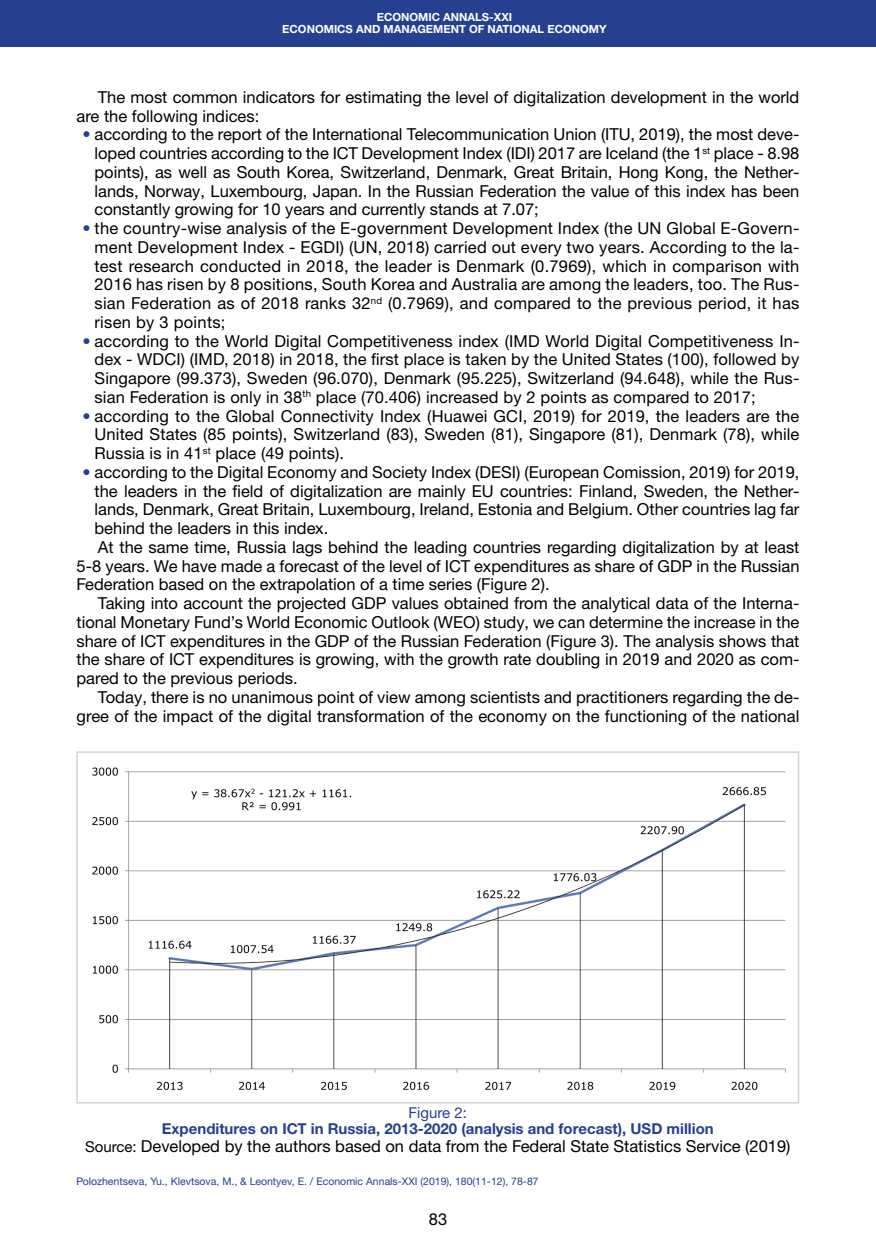
<style>
.page{position:relative;width:876px;height:1246px;background:#fff}
.page>*{position:absolute;margin:0;border:0;box-sizing:border-box;transform-origin:0 0}
.Абзац_2019{font:16.5px/18.8px "Helvetica Neue LTW1 G";color:#000;text-align:justify}
.Таблицы__рисунки__по{font:16.5px "Helvetica Neue LTW1 G";color:#000}
.Таблицы___рисунки_ша{font:700 15px "Helvetica Neue LTW1 G";color:#25408f}
.Таблицы___рисунки_ша-2{font:15px "Helvetica Neue LTW1 G";color:#25408f}
.Посада_2016{font:700 11.25px "Helvetica Neue LTW1 G";color:#fff}
.Нижний_колонтитул_20{font:10.5px "Helvetica Neue LTW1 G";color:#25408f}
.s1{color:#25408f}
.s2{font-size:15px}
</style>
<div class="page">
<div style="left:0;top:0;width:876px;height:47px;background:#25408f"></div>
<img style="left:92px;top:767px;width:694px;height:324px">
<div style="left:76px;top:751px;width:723px;height:352px;border:2px solid #d1d3d4"></div>
<p class="Посада_2016" style="left:377px;top:10px;width:137px">ECONOMIC ANNALS-XXI</p>
<p class="Посада_2016" style="left:282px;top:22px;width:326px">ECONOMICS AND MANAGEMENT OF NATIONAL ECONOMY</p>
<p class="Абзац_2019" style="left:77px;top:87px;width:724px;text-indent:21px">The most common indicators for estimating the level of digitalization development in the world are the following indices:</p>
<p class="Абзац_2019" style="left:95px;top:125px;width:706px;text-indent:-12px"><span class="s1">•</span> according to the report of the International Telecommunication Union (ITU, 2019), the most deve&shy;loped countries according to the ICT Development Index (IDI) 2017 are Iceland (the 1<sup>st</sup> place - 8.98 points), as well as South Korea, Switzerland, Denmark, Great Britain, Hong Kong, the Nether&shy;lands, Norway, Luxembourg, Japan. In the Russian Federation the value of this index has been constantly growing for 10 years and currently stands at 7.07;</p>
<p class="Абзац_2019" style="left:95px;top:219px;width:706px;text-indent:-12px"><span class="s1">•</span> the country-wise analysis of the E-government Development Index (the UN Global E-Govern&shy;ment Development Index - EGDI) (UN, 2018) carried out every two years. According to the la&shy;test research conducted in 2018, the leader is Denmark (0.7969), which in comparison with 2016 has risen by 8 positions, South Korea and Australia are among the leaders, too. The Rus&shy;sian Federation as of 2018 ranks 32<sup>nd</sup> (0.7969), and compared to the previous period, it has risen by 3 points;</p>
<p class="Абзац_2019" style="left:95px;top:331px;width:706px;text-indent:-12px"><span class="s1">•</span> according to the World Digital Competitiveness index (IMD World Digital Competitiveness In&shy;dex - WDCI) (IMD, 2018) in 2018, the first place is taken by the United States (100), followed by Singapore (99.373), Sweden (96.070), Denmark (95.225), Switzerland (94.648), while the Rus&shy;sian Federation is only in 38<sup>th</sup> place (70.406) increased by 2 points as compared to 2017;</p>
<p class="Абзац_2019" style="left:95px;top:406px;width:706px;text-indent:-12px"><span class="s1">•</span> according to the Global Connectivity Index (Huawei GCI, 2019) for 2019, the leaders are the United States (85 points), Switzerland (83), Sweden (81), Singapore (81), Denmark (78), while Russia is in 41<sup>st</sup> place (49 points).</p>
<p class="Абзац_2019" style="left:95px;top:462px;width:706px;text-indent:-12px"><span class="s1">•</span> according to the Digital Economy and Society Index (DESI) (European Comission, 2019) for 2019, the leaders in the field of digitalization are mainly EU countries: Finland, Sweden, the Nether&shy;lands, Denmark, Great Britain, Luxembourg, Ireland, Estonia and Belgium. Other countries lag far behind the leaders in this index.</p>
<p class="Абзац_2019" style="left:77px;top:537px;width:724px;text-indent:21px">At the same time, Russia lags behind the leading countries regarding digitalization by at least 5-8 years. We have made a forecast of the level of ICT expenditures as share of GDP in the Russian Federation based on the extrapolation of a time series (Figure 2).</p>
<p class="Абзац_2019" style="left:77px;top:594px;width:724px;text-indent:21px">Taking into account the projected GDP values obtained from the analytical data of the Interna&shy;tional Monetary Fund’s World Economic Outlook (WEO) study, we can determine the increase in the share of ICT expenditures in the GDP of the Russian Federation (Figure 3). The analysis shows that the share of ICT expenditures is growing, with the growth rate doubling in 2019 and 2020 as com&shy;pared to the previous periods.</p>
<p class="Абзац_2019" style="left:77px;top:687px;width:724px;text-align:right">Today, there is no unanimous point of view among scientists and practitioners regarding the de&shy;gree of the impact of the digital transformation of the economy on the functioning of the national</p>
<p class="Таблицы___рисунки_ша-2" style="left:409px;top:1103px;width:60px">Figure 2:</p>
<p class="Таблицы___рисунки_ша" style="left:162px;top:1119px;width:553px">Expenditures on ICT in Russia, 2013-2020 (analysis and forecast), USD million</p>
<p class="Таблицы__рисунки__по" style="left:85px;top:1136px;width:707px"><span class="s2">Source:</span> Developed by the authors based on data from the Federal State Statistics Service (2019)</p>
<p class="Нижний_колонтитул_20" style="left:77px;top:1174px;width:464px">Polozhentseva, Yu., Klevtsova, M., &amp; Leontyev, E. / Economic Annals-XXI (2019), 180(11-12), 78-87</p>
<p class="Абзац_2019" style="left:429px;top:1209px;width:20px">83</p>
</div>
